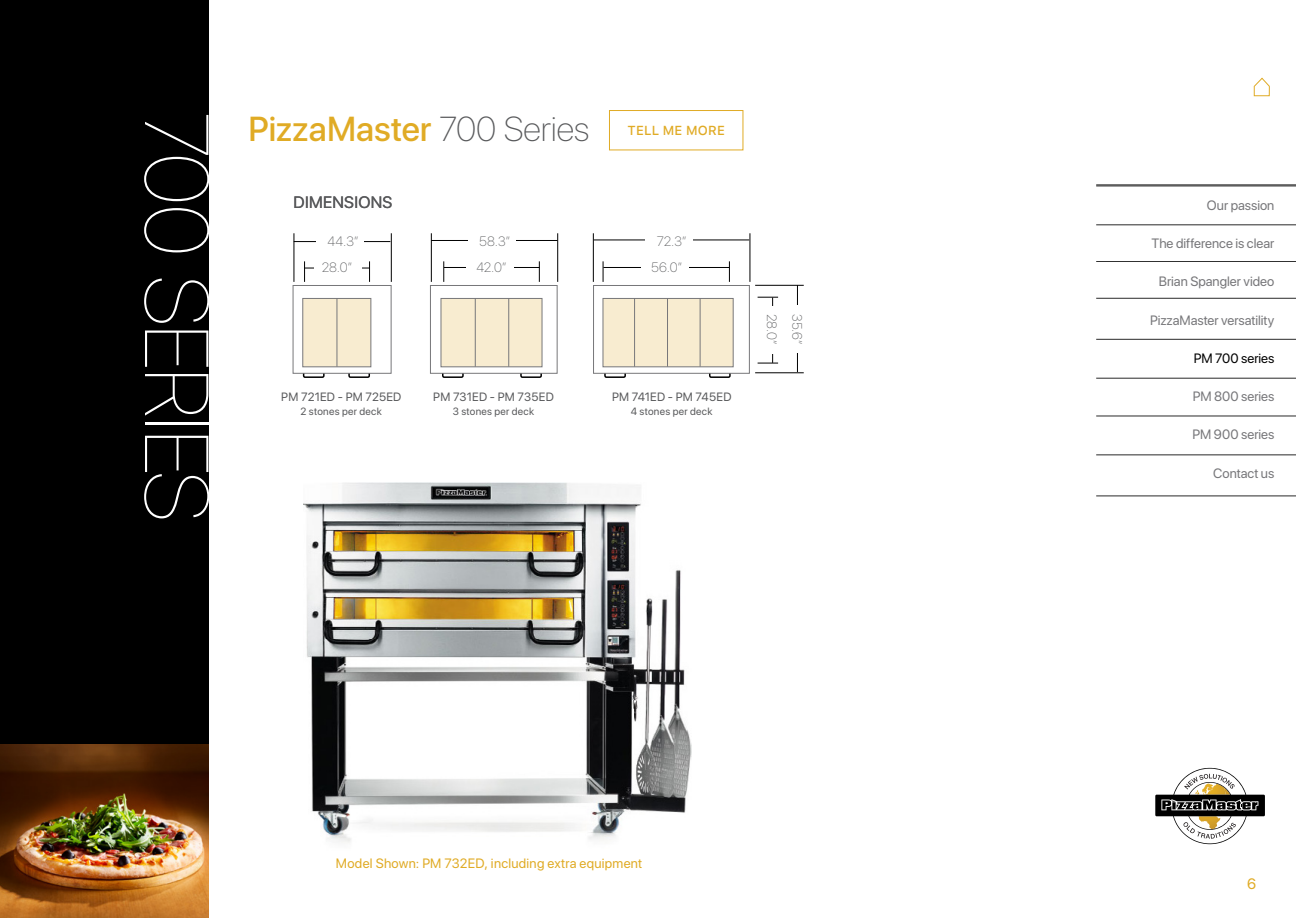
<style>
.page{position:relative;width:1296px;height:918px;background:#fff}
.page>*{position:absolute;margin:0;border:0;box-sizing:border-box;transform-origin:0 0}
.t1{font:200 90px "SF Pro Display";letter-spacing:-.01em;color:#fff}
.t2{font:500 34.5px "SF Pro Display";color:#e0ab25}
.t3{font:16.5px "SF Pro Display";letter-spacing:.02em;color:#58595b}
.t4{font:15px "SF Pro Display";color:#e0ab25}
.t5{font:13.5px "SF Pro Display";color:#77777a}
.t6{font:13.5px "SF Pro Display";letter-spacing:.02em;color:#e0ab25}
.t7{font:100 13.5px/26.7px "SF Pro Display";letter-spacing:-.005em;color:#58595b;text-align:center}
.t8{font:13.5px "SF Pro Display";color:#000}
.t9{font:500 13.05px "SF Pro Text";letter-spacing:.015em;color:#e0ab25}
.t10{font:12px "SF Pro Display";letter-spacing:.02em;color:#58595b}
.t11{font:10.5px "SF Pro Display";letter-spacing:.03em;color:#58595b}
.s1{font-weight:100;color:#58595b}
</style>
<div class="page">
<svg style="left:1155px;top:768px;width:110px;height:76px"></svg>
<div style="left:0;top:0;width:209px;height:918px;background:#000"></div>
<img style="left:0;top:744px;width:209px;height:174px">
<svg style="left:1253px;top:77px;width:17px;height:11px"></svg>
<div style="left:1254px;top:86px;width:16px;height:10px;border:1px solid #e0ab25"></div>
<hr style="left:1096px;top:186px;width:200px;height:1px;background:#000">
<div style="left:609px;top:110px;width:134px;height:40px;border:1px solid #e0ab25"></div>
<hr style="left:1096px;top:225px;width:200px;height:1px;background:#000">
<hr style="left:1096px;top:185px;width:200px;height:1px;background:#000">
<hr style="left:1096px;top:261px;width:200px;height:1px;background:#000">
<hr style="left:1096px;top:298px;width:200px;height:1px;background:#000">
<hr style="left:1096px;top:339px;width:200px;height:1px;background:#000">
<hr style="left:1096px;top:378px;width:200px;height:1px;background:#000">
<hr style="left:1096px;top:416px;width:200px;height:1px;background:#000">
<hr style="left:1096px;top:455px;width:200px;height:1px;background:#000">
<hr style="left:1096px;top:496px;width:200px;height:1px;background:#000">
<div style="left:302px;top:298px;width:69px;height:69px;background:#f8ecd0;border:1px solid #77777a"></div>
<hr style="left:337px;top:298px;width:1px;height:69px;background:#77777a">
<div style="left:303px;top:369px;width:22px;height:9px;border:2px solid #000;border-radius:2px"></div>
<div style="left:301px;top:368px;width:25px;height:5px;background:#fff"></div>
<div style="left:348px;top:369px;width:22px;height:9px;border:2px solid #000;border-radius:2px"></div>
<div style="left:346px;top:368px;width:25px;height:5px;background:#fff"></div>
<div style="left:293px;top:285px;width:99px;height:89px;border:1px solid #77777a"></div>
<svg style="left:304px;top:261px;width:1px;height:21px"></svg>
<hr style="left:294px;top:233px;width:1px;height:49px;background:#000">
<hr style="left:305px;top:268px;width:64px;height:1px;background:#000">
<hr style="left:294px;top:241px;width:96px;height:1px;background:#000">
<hr style="left:391px;top:233px;width:1px;height:49px;background:#000">
<svg style="left:369px;top:261px;width:1px;height:21px"></svg>
<div style="left:441px;top:298px;width:101px;height:69px;background:#f8ecd0;border:1px solid #77777a"></div>
<hr style="left:475px;top:298px;width:1px;height:69px;background:#77777a">
<hr style="left:508px;top:298px;width:1px;height:69px;background:#77777a">
<div style="left:442px;top:369px;width:22px;height:9px;border:2px solid #000;border-radius:2px"></div>
<div style="left:440px;top:368px;width:25px;height:5px;background:#fff"></div>
<div style="left:520px;top:369px;width:22px;height:9px;border:2px solid #000;border-radius:2px"></div>
<div style="left:518px;top:368px;width:25px;height:5px;background:#fff"></div>
<div style="left:430px;top:285px;width:128px;height:89px;border:1px solid #77777a"></div>
<hr style="left:444px;top:267px;width:96px;height:1px;background:#000">
<hr style="left:431px;top:240px;width:127px;height:1px;background:#000">
<hr style="left:431px;top:233px;width:1px;height:49px;background:#000">
<hr style="left:557px;top:233px;width:1px;height:49px;background:#000">
<svg style="left:444px;top:261px;width:1px;height:21px"></svg>
<svg style="left:539px;top:261px;width:1px;height:21px"></svg>
<div style="left:603px;top:298px;width:131px;height:69px;background:#f8ecd0;border:1px solid #77777a"></div>
<hr style="left:634px;top:298px;width:1px;height:69px;background:#77777a">
<hr style="left:667px;top:298px;width:1px;height:69px;background:#77777a">
<hr style="left:700px;top:298px;width:1px;height:69px;background:#77777a">
<div style="left:604px;top:369px;width:22px;height:9px;border:2px solid #000;border-radius:2px"></div>
<div style="left:602px;top:368px;width:25px;height:5px;background:#fff"></div>
<div style="left:709px;top:369px;width:22px;height:9px;border:2px solid #000;border-radius:2px"></div>
<div style="left:707px;top:368px;width:25px;height:5px;background:#fff"></div>
<div style="left:593px;top:285px;width:157px;height:89px;border:1px solid #77777a"></div>
<hr style="left:603px;top:267px;width:126px;height:1px;background:#000">
<hr style="left:594px;top:240px;width:155px;height:1px;background:#000">
<hr style="left:593px;top:233px;width:1px;height:49px;background:#000">
<hr style="left:755px;top:285px;width:49px;height:1px;background:#000">
<hr style="left:772px;top:298px;width:1px;height:65px;background:#000">
<hr style="left:797px;top:285px;width:1px;height:87px;background:#000">
<hr style="left:755px;top:373px;width:49px;height:1px;background:#000">
<hr style="left:750px;top:233px;width:1px;height:49px;background:#000">
<svg style="left:603px;top:261px;width:1px;height:21px"></svg>
<svg style="left:758px;top:297px;width:20px;height:1px"></svg>
<svg style="left:758px;top:363px;width:20px;height:1px"></svg>
<svg style="left:729px;top:261px;width:1px;height:21px"></svg>
<div style="left:316px;top:236px;width:47px;height:13px;background:#fff"></div>
<div style="left:315px;top:262px;width:47px;height:13px;background:#fff"></div>
<div style="left:467px;top:261px;width:47px;height:13px;background:#fff"></div>
<div style="left:641px;top:261px;width:48px;height:13px;background:#fff"></div>
<div style="left:468px;top:235px;width:48px;height:13px;background:#fff"></div>
<div style="left:646px;top:235px;width:47px;height:13px;background:#fff"></div>
<div style="left:763px;top:307px;width:17px;height:47px;background:#fff"></div>
<div style="left:790px;top:305px;width:13px;height:47px;background:#fff"></div>
<img style="left:303px;top:483px;width:388px;height:360px">
<h1 class="t1" style="left:238px;top:111px;width:411px;rotate:90deg">700 SERIES</h1>
<p class="t9" style="left:628px;top:121px;width:99px">TELL ME MORE</p>
<h2 class="t2" style="left:248px;top:104px;width:342px">PizzaMaster <span class="s1">700 Series</span></h2>
<p class="t3" style="left:294px;top:189px;width:100px">DIMENSIONS</p>
<p class="t7" style="left:322px;top:228px;width:38px">44.3”<br>28.0”</p>
<p class="t7" style="left:479px;top:228px;width:32px">58.3”</p>
<p class="t7" style="left:657px;top:228px;width:31px">72.3”</p>
<p class="t7" style="left:476px;top:255px;width:32px">42.0”</p>
<p class="t7" style="left:651px;top:255px;width:32px">56.0”</p>
<p class="t10" style="left:281px;top:388px;width:122px">PM 721ED - PM 725ED</p>
<p class="t11" style="left:301px;top:403px;width:83px">2 stones per deck</p>
<p class="t10" style="left:433px;top:388px;width:122px">PM 731ED - PM 735ED</p>
<p class="t11" style="left:453px;top:403px;width:83px">3 stones per deck</p>
<p class="t10" style="left:612px;top:388px;width:121px">PM 741ED - PM 745ED</p>
<p class="t11" style="left:631px;top:403px;width:83px">4 stones per deck</p>
<p class="t7" style="left:785px;top:314px;width:32px;rotate:90deg">28.0”</p>
<p class="t7" style="left:810px;top:314px;width:32px;rotate:90deg">35.6”</p>
<p class="t6" style="left:336px;top:853px;width:308px">Model Shown: PM 732ED, including extra equipment</p>
<p class="t5" style="left:1207px;top:195px;width:69px">Our passion</p>
<p class="t5" style="left:1152px;top:233px;width:124px">The difference is clear</p>
<p class="t5" style="left:1159px;top:271px;width:117px">Brian Spangler video</p>
<p class="t5" style="left:1150px;top:309px;width:126px">PizzaMaster versatility</p>
<p class="t8" style="left:1194px;top:348px;width:82px">PM 700 series</p>
<p class="t5" style="left:1193px;top:386px;width:83px">PM 800 series</p>
<p class="t5" style="left:1193px;top:424px;width:83px">PM 900 series</p>
<p class="t5" style="left:1213px;top:462px;width:63px">Contact us</p>
<p class="t4" style="left:1247px;top:872px;width:10px">6</p>
</div>
